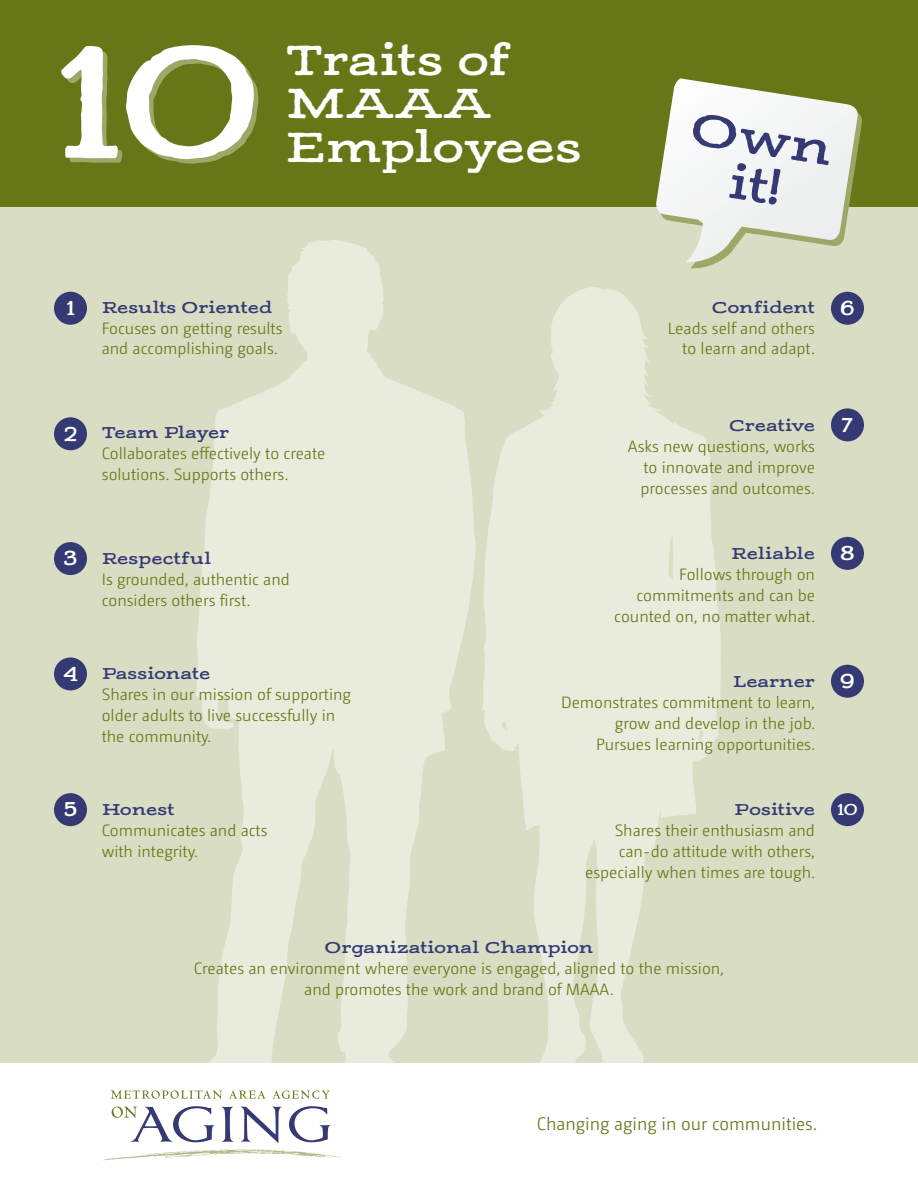
<style>
.page{position:relative;width:918px;height:1188px;background:#fff}
.page>*{position:absolute;margin:0;border:0;box-sizing:border-box;transform-origin:0 0}
.t1{font:700 165.6px "Adorn Slab Serif";color:#fff}
.t2{font:700 47.25px/47px "Adorn Slab Serif";color:#363a74;text-align:center}
.t3{font:700 43.8px/43.5px "Adorn Slab Serif";letter-spacing:-.02em;color:#fff}
.t4{font:700 21px "Adorn Slab Serif";color:#fff}
.t5{font:18px "Camingo Light TF";color:#677717}
.t6{font:700 16.5px "Adorn Slab Serif";color:#fff}
.t7{font:16.35px/20.9px "Camingo Light TF";color:#677717}
.t8{font:700 16.35px "Adorn Slab Serif";color:#363a74}
.s1{font-family:"Adorn Slab Serif";font-weight:700;color:#363a74}
.s2{font-size:21px;color:#fff}
</style>
<div class="page">
<div style="left:0;top:202px;width:918px;height:860px;background:#d9ddc3"></div>
<svg style="left:196px;top:240px;width:280px;height:851px;fill:#e9ecdd"></svg>
<svg style="left:708px;top:452px;width:13px;height:300px"></svg>
<svg style="left:482px;top:287px;width:226px;height:776px;fill:#e9ecdd"></svg>
<div style="left:0;top:0;width:918px;height:207px;background:#677717"></div>
<div style="left:54px;top:542px;width:33px;height:33px;background:#363a74;border-radius:50%"></div>
<div style="left:54px;top:657px;width:33px;height:33px;background:#363a74;border-radius:50%"></div>
<div style="left:54px;top:793px;width:33px;height:33px;background:#363a74;border-radius:50%"></div>
<div style="left:54px;top:417px;width:33px;height:33px;background:#363a74;border-radius:50%"></div>
<div style="left:54px;top:292px;width:33px;height:33px;background:#363a74;border-radius:50%"></div>
<div style="left:831px;top:292px;width:33px;height:33px;background:#363a74;border-radius:50%"></div>
<div style="left:831px;top:408px;width:33px;height:33px;background:#363a74;border-radius:50%"></div>
<div style="left:831px;top:537px;width:33px;height:33px;background:#363a74;border-radius:50%"></div>
<div style="left:831px;top:665px;width:33px;height:33px;background:#363a74;border-radius:50%"></div>
<div style="left:831px;top:793px;width:33px;height:33px;background:#363a74;border-radius:50%"></div>
<svg style="left:111px;top:1090px;width:111px;height:9px"></svg>
<svg style="left:229px;top:1090px;width:37px;height:9px"></svg>
<svg style="left:272px;top:1090px;width:58px;height:9px"></svg>
<svg style="left:112px;top:1106px;width:102px;height:36px"></svg>
<svg style="left:222px;top:1107px;width:11px;height:35px"></svg>
<svg style="left:241px;top:1106px;width:41px;height:37px"></svg>
<svg style="left:289px;top:1106px;width:41px;height:36px"></svg>
<svg style="left:103px;top:1149px;width:238px;height:12px"></svg>
<svg style="left:656px;top:78px;width:206px;height:191px"></svg>
<p class="t1" style="left:53px;top:-8px;width:211px">10</p>
<p class="t3" style="left:285px;top:38px;width:298px">Traits of<br>MAAA<br>Employees</p>
<p class="t2" style="left:695px;top:104px;width:145px;rotate:9deg">Ow n it!</p>
<p class="t4" style="left:66px;top:294px;width:10px">1</p>
<p class="t7" style="left:668px;top:296px;width:149px;text-align:right"><span class="s1">Confident<br></span>Leads self and others to learn and adapt.</p>
<p class="t4" style="left:840px;top:294px;width:17px">6</p>
<p class="t7" style="left:102px;top:296px;width:182px"><span class="s1">Results Oriented<br></span>Focuses on getting results and accomplishing goals.</p>
<p class="t4" style="left:63px;top:420px;width:16px">2</p>
<p class="t7" style="left:102px;top:422px;width:225px"><span class="s1">Team Player<br></span>Collaborates effectively to create solutions. Supports others.</p>
<p class="t8" style="left:729px;top:415px;width:88px">Creative</p>
<p class="t4" style="left:842px;top:411px;width:13px">7</p>
<p class="t7" style="left:640px;top:436px;width:176px;text-align:justify;text-indent:-13px">Asks new questions, works to innovate and improve processes and outcomes.</p>
<p class="t4" style="left:63px;top:544px;width:16px">3</p>
<p class="t7" style="left:102px;top:548px;width:190px"><span class="s1">Respectful<br></span>Is grounded, authentic and considers others first.</p>
<p class="t8" style="left:731px;top:543px;width:125px">Reliable <span class="s2">8</span></p>
<p class="t7" style="left:679px;top:564px;width:137px">Follows through on</p>
<p class="t7" style="left:637px;top:584px;width:180px">commitments and can be</p>
<p class="t7" style="left:614px;top:605px;width:202px">counted on, no matter what.</p>
<p class="t4" style="left:63px;top:660px;width:16px">4</p>
<p class="t7" style="left:102px;top:663px;width:251px"><span class="s1">Passionate<br></span>Shares in our mission of supporting older adults to live successfully in the community.</p>
<p class="t8" style="left:733px;top:671px;width:124px">Learner <span class="s2">9</span></p>
<p class="t7" style="left:561px;top:692px;width:255px">Demonstrates commitment to learn,</p>
<p class="t7" style="left:615px;top:713px;width:202px">grow and develop in the job.</p>
<p class="t7" style="left:596px;top:734px;width:220px">Pursues learning opportunities.</p>
<p class="t4" style="left:64px;top:795px;width:15px">5</p>
<p class="t7" style="left:102px;top:799px;width:167px"><span class="s1">Honest<br></span>Communicates and acts with integrity.</p>
<p class="t8" style="left:734px;top:799px;width:82px">Positive</p>
<p class="t6" style="left:837px;top:798px;width:22px">10</p>
<p class="t7" style="left:585px;top:820px;width:231px;text-align:right">Shares their enthusiasm and can-do attitude with others, especially when times are tough.</p>
<p class="t7" style="left:194px;top:937px;width:532px;text-align:center"><span class="s1">Organizational Champion<br></span>Creates an environment where everyone is engaged, aligned to the mission, and promotes the work and brand of MAAA.</p>
<p class="t5" style="left:537px;top:1112px;width:282px">Changing aging in our communities.</p>
</div>
